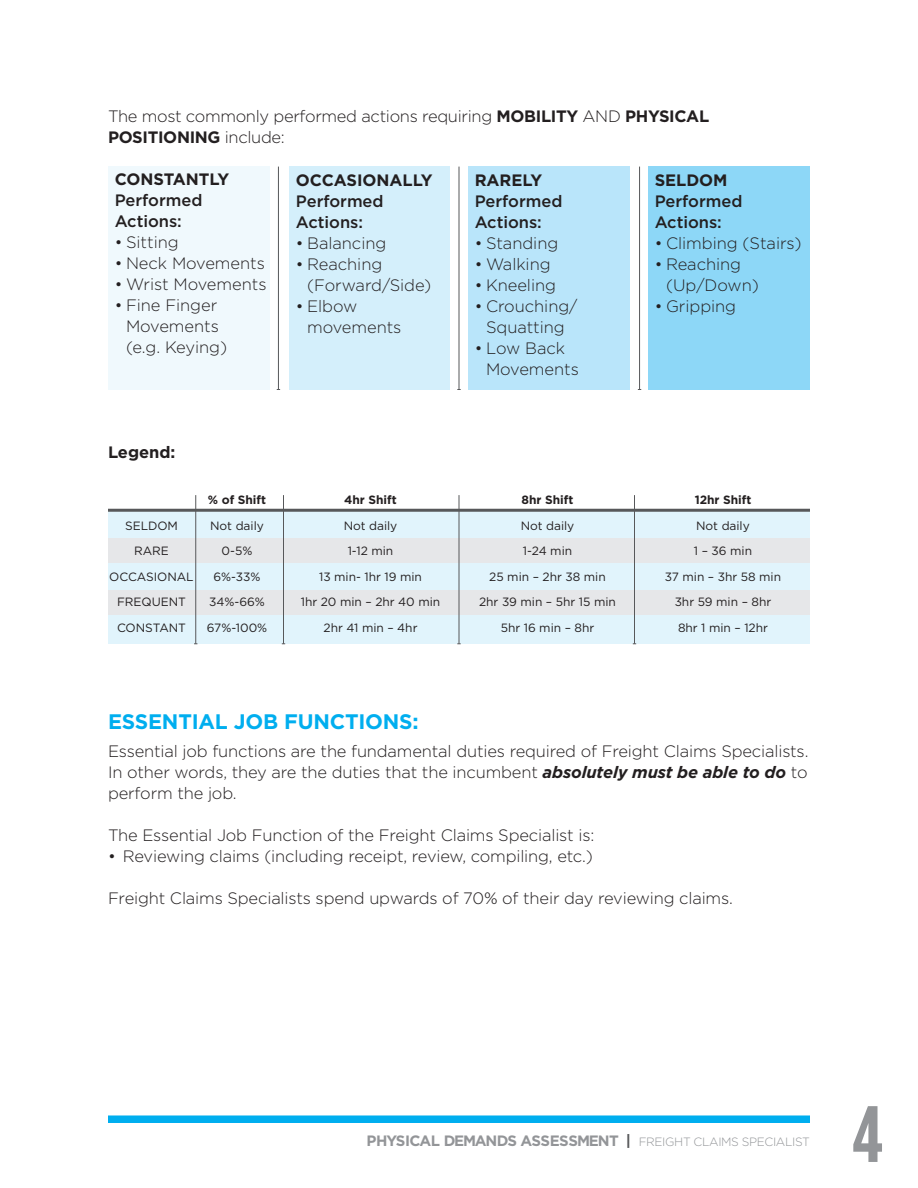
<style>
.page{position:relative;width:918px;height:1188px;background:#fff}
.page>*{position:absolute;margin:0;border:0;box-sizing:border-box;transform-origin:0 0}
.t1{font:700 79.5px "Gotham Condensed";color:#939598}
.t2{font:700 21px "Gotham";letter-spacing:-.01em;color:#00aeef}
.t3{font:300 16.5px/21px "Gotham";letter-spacing:-.01em;color:#231f20}
.t4{font:500 16.5px/21px "Gotham";letter-spacing:-.005em;color:#231f20}
.t5{font:700 16.5px "Gotham";letter-spacing:-.005em;color:#231f20}
.t6{font:700 15px "Gotham";letter-spacing:-.06em;color:#939598}
.t7{font:12px "Gotham";letter-spacing:-.005em;color:#231f20}
.t8{font:700 12px "Gotham";letter-spacing:-.005em;color:#231f20}
.s1{font-weight:700}
.s2{font-weight:700;font-style:italic}
.s3{color:#57585a}
.s4{font-weight:300;font-size:12px}
</style>
<div class="page">
<div style="left:108px;top:1115px;width:702px;height:8px;background:#00aeef"></div>
<div style="left:648px;top:167px;width:162px;height:223px;background:#8dd7f7"></div>
<div style="left:108px;top:510px;width:702px;height:134px;background:#e1f4fc"></div>
<div style="left:468px;top:167px;width:162px;height:223px;background:#b9e5fa"></div>
<div style="left:289px;top:167px;width:161px;height:223px;background:#d4effb"></div>
<div style="left:108px;top:167px;width:162px;height:223px;background:#f0f9fd"></div>
<hr style="left:278px;top:167px;width:1px;height:223px;background:#57585a">
<hr style="left:459px;top:167px;width:1px;height:223px;background:#57585a">
<hr style="left:108px;top:509px;width:702px;height:3px;background:#57585a">
<div style="left:108px;top:538px;width:702px;height:25px;background:#e6e7e9"></div>
<div style="left:108px;top:590px;width:702px;height:25px;background:#e6e7e9"></div>
<hr style="left:195px;top:495px;width:1px;height:149px;background:#57585a">
<hr style="left:283px;top:495px;width:1px;height:149px;background:#57585a">
<hr style="left:459px;top:495px;width:1px;height:149px;background:#57585a">
<hr style="left:634px;top:495px;width:1px;height:149px;background:#57585a">
<hr style="left:639px;top:167px;width:1px;height:223px;background:#57585a">
<p class="t3" style="left:108px;top:105px;width:603px">The most commonly performed actions requiring <span class="s1">MOBILITY</span> AND <span class="s1">PHYSICAL<br>POSITIONING</span> include:</p>
<p class="t4" style="left:115px;top:168px;width:116px"><span class="s1">CONSTANTLY<br></span>Performed<br>Actions:</p>
<p class="t3" style="left:115px;top:231px;width:65px">• Sitting</p>
<p class="t3" style="left:115px;top:252px;width:152px">• Neck Movements</p>
<p class="t3" style="left:115px;top:273px;width:153px">• Wrist Movements</p>
<p class="t3" style="left:126px;top:294px;width:103px;text-indent:-11px">• Fine Finger<br>Movements (e.g. Keying)</p>
<p class="t4" style="left:296px;top:169px;width:138px"><span class="s1">OCCASIONALLY<br></span>Performed<br>Actions:</p>
<p class="t3" style="left:296px;top:232px;width:92px">• Balancing</p>
<p class="t3" style="left:307px;top:253px;width:126px;text-indent:-11px">• Reaching (Forward/Side)</p>
<p class="t3" style="left:307px;top:295px;width:96px;text-indent:-11px">• Elbow movements</p>
<p class="t4" style="left:655px;top:169px;width:89px"><span class="s1">SELDOM<br></span>Performed<br>Actions:</p>
<p class="t3" style="left:655px;top:232px;width:148px">• Climbing (Stairs)</p>
<p class="t3" style="left:666px;top:253px;width:94px;text-indent:-11px">• Reaching (Up/Down)</p>
<p class="t3" style="left:655px;top:295px;width:83px">• Gripping</p>
<p class="t4" style="left:475px;top:169px;width:89px"><span class="s1">RARELY<br></span>Performed<br>Actions:</p>
<p class="t3" style="left:475px;top:232px;width:85px">• Standing</p>
<p class="t3" style="left:475px;top:253px;width:77px">• Walking</p>
<p class="t3" style="left:475px;top:274px;width:83px">• Kneeling</p>
<p class="t3" style="left:475px;top:295px;width:104px;text-align:center">• Crouching/<br>Squatting</p>
<p class="t3" style="left:486px;top:337px;width:94px;text-indent:-11px">• Low Back<br>Movements</p>
<p class="t5" style="left:108px;top:442px;width:69px">Legend:</p>
<p class="t8" style="left:208px;top:493px;width:60px">% of Shift</p>
<p class="t8" style="left:344px;top:493px;width:54px">4hr Shift</p>
<p class="t8" style="left:522px;top:493px;width:53px">8hr Shift</p>
<p class="t8" style="left:695px;top:493px;width:58px">12hr Shift</p>
<p class="t7" style="left:125px;top:519px;width:54px">SELDOM</p>
<p class="t7" style="left:210px;top:519px;width:55px">Not daily</p>
<p class="t7" style="left:344px;top:519px;width:55px">Not daily</p>
<p class="t7" style="left:521px;top:519px;width:55px">Not daily</p>
<p class="t7" style="left:696px;top:519px;width:55px">Not daily</p>
<p class="t7" style="left:134px;top:544px;width:36px">RARE</p>
<p class="t7" style="left:222px;top:544px;width:32px">0-5%</p>
<p class="t7" style="left:348px;top:544px;width:47px">1-12 min</p>
<p class="t7" style="left:523px;top:544px;width:51px">1-24 min</p>
<p class="t7" style="left:694px;top:544px;width:60px">1 – 36 min</p>
<p class="t7" style="left:109px;top:570px;width:86px">OCCASIONAL</p>
<p class="t7" style="left:213px;top:570px;width:49px">6%-33%</p>
<p class="t7" style="left:319px;top:570px;width:104px">13 min- 1hr 19 min</p>
<p class="t7" style="left:489px;top:570px;width:118px">25 min – 2hr 38 min</p>
<p class="t7" style="left:665px;top:570px;width:118px">37 min – 3hr 58 min</p>
<p class="t7" style="left:117px;top:595px;width:70px">FREQUENT</p>
<p class="t7" style="left:209px;top:595px;width:57px">34%-66%</p>
<p class="t7" style="left:301px;top:595px;width:141px">1hr 20 min – 2hr 40 min</p>
<p class="t7" style="left:479px;top:595px;width:138px">2hr 39 min – 5hr 15 min</p>
<p class="t7" style="left:675px;top:595px;width:98px">3hr 59 min – 8hr</p>
<p class="t7" style="left:117px;top:621px;width:70px">CONSTANT</p>
<p class="t7" style="left:207px;top:621px;width:62px">67%-100%</p>
<p class="t7" style="left:324px;top:621px;width:96px">2hr 41 min – 4hr</p>
<p class="t7" style="left:501px;top:621px;width:95px">5hr 16 min – 8hr</p>
<p class="t7" style="left:678px;top:621px;width:91px">8hr 1 min – 12hr</p>
<p class="t2" style="left:108px;top:710px;width:312px">ESSENTIAL JOB FUNCTIONS:</p>
<p class="t3" style="left:108px;top:740px;width:702px;text-align:justify">Essential job functions are the fundamental duties required of Freight Claims Specialists.<br>In other words, they are the duties that the incumbent <span class="s2">absolutely must be able to do</span> to perform the job.</p>
<p class="t3" style="left:108px;top:824px;width:488px">The Essential Job Function of the Freight Claims Specialist is:</p>
<p class="t3" style="left:108px;top:845px;width:486px">• Reviewing claims (including receipt, review, compiling, etc.)</p>
<p class="t3" style="left:108px;top:887px;width:627px">Freight Claims Specialists spend upwards of 70% of their day reviewing claims.</p>
<p class="t6" style="left:367px;top:1132px;width:445px">PHYSICAL DEMANDS ASSESSMENT <span class="s3">|</span> <span class="s4">FREIGHT CLAIMS SPECIALIST</span></p>
<h1 class="t1" style="left:852px;top:1087px;width:32px">4</h1>
</div>
